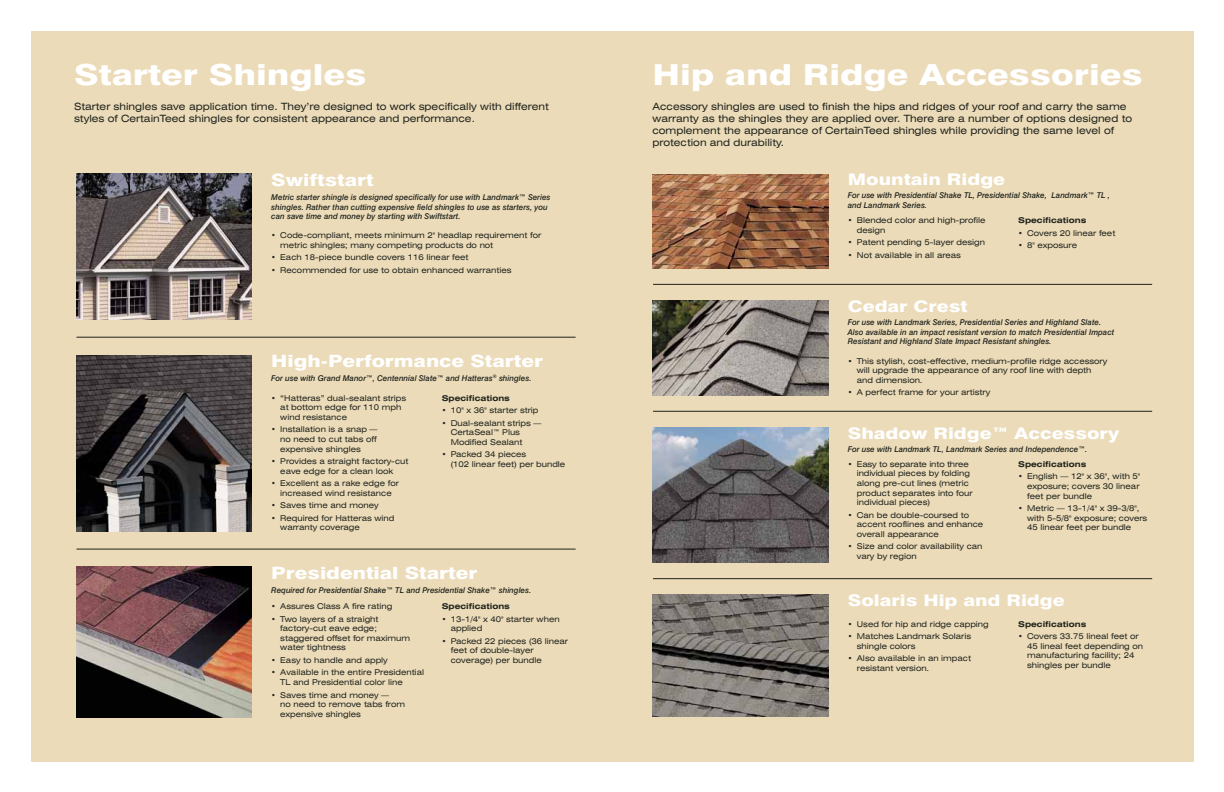
<style>
.page{position:relative;width:1224px;height:792px;background:#fff}
.page>*{position:absolute;margin:0;border:0;box-sizing:border-box;transform-origin:0 0}
.t1{font:800 29px "Swiss 721 BT";color:#fff;scale:1.25 1}
.t2{font:800 17px "Swiss 721 BT";color:#fff;scale:1.25 1}
.t3{font:800 16px "Swiss 721 BT";color:#fff;scale:1.25 1}
.t4{font:expanded 10px/12px "Swiss 721 BT";color:#20231e}
.t5{font:expanded 8px/9.6px "Swiss 721 BT";color:#20231e}
.t6{font:italic 500 8px/9.6px "Swiss 721 BT";color:#20231e}
.t7{font:700 expanded 8px "Swiss 721 BT";color:#20231e}
</style>
<div class="page">
<div style="left:31px;top:31px;width:1162px;height:730px;background:#ebdbb8"></div>
<img style="left:76px;top:567px;width:176px;height:150px">
<img style="left:76px;top:355px;width:176px;height:176px">
<hr style="left:76px;top:549px;width:500px;height:1px;background:#20231e">
<img style="left:76px;top:174px;width:176px;height:146px">
<hr style="left:76px;top:337px;width:500px;height:1px;background:#20231e">
<img style="left:653px;top:174px;width:176px;height:95px">
<hr style="left:653px;top:284px;width:499px;height:1px;background:#20231e">
<img style="left:653px;top:428px;width:176px;height:135px">
<hr style="left:653px;top:411px;width:499px;height:1px;background:#20231e">
<img style="left:653px;top:595px;width:176px;height:121px">
<hr style="left:653px;top:578px;width:499px;height:1px;background:#20231e">
<img style="left:653px;top:301px;width:176px;height:94px">
<h1 class="t1" style="left:74px;top:64px;width:235px">Starter Shingles</h1>
<p class="t4" style="left:74px;top:101px;width:476px">Starter shingles save application time. They’re designed to work specifically with different styles of CertainTeed shingles for consistent appearance and performance.</p>
<h2 class="t2" style="left:271px;top:174px;width:83px">Swiftstart</h2>
<p class="t6" style="left:271px;top:193px;width:281px">Metric starter shingle is designed specifically for use with Landmark™ Series shingles. Rather than cutting expensive field shingles to use as starters, you can save time and money by starting with Swiftstart.</p>
<p class="t5" style="left:280px;top:231px;width:262px;text-indent:-9px">• Code-compliant, meets minimum 2" headlap requirement for metric shingles; many competing products do not</p>
<p class="t5" style="left:271px;top:254px;width:199px">• Each 18-piece bundle covers 116 linear feet</p>
<p class="t5" style="left:271px;top:266px;width:242px">• Recommended for use to obtain enhanced warranties</p>
<h2 class="t2" style="left:271px;top:355px;width:219px">High-Performance Starter</h2>
<p class="t6" style="left:271px;top:374px;width:262px">For use with Grand Manor™, Centennial Slate™ and Hatteras<sup>®</sup> shingles.</p>
<p class="t5" style="left:280px;top:394px;width:127px;text-indent:-9px">• “Hatteras” dual-sealant strips at bottom edge for 110 mph wind resistance</p>
<p class="t5" style="left:280px;top:425px;width:99px;text-align:justify;text-indent:-9px">• Installation is a snap — no need to cut tabs off expensive shingles</p>
<p class="t5" style="left:280px;top:457px;width:130px;text-indent:-9px">• Provides a straight factory-cut eave edge for a clean look</p>
<p class="t5" style="left:271px;top:479px;width:129px;text-align:center">• Excellent as a rake edge for increased wind resistance</p>
<p class="t5" style="left:271px;top:501px;width:109px">• Saves time and money</p>
<p class="t5" style="left:280px;top:514px;width:116px;text-indent:-9px">• Required for Hatteras wind warranty coverage</p>
<p class="t7" style="left:442px;top:395px;width:70px">Specifications</p>
<p class="t5" style="left:442px;top:406px;width:98px">• 10" x 36" starter strip</p>
<p class="t5" style="left:451px;top:419px;width:92px;text-indent:-9px">• Dual-sealant strips —<br>CertaSeal™ Plus<br>Modified Sealant</p>
<p class="t5" style="left:451px;top:450px;width:116px;text-indent:-9px">• Packed 34 pieces<br>(102 linear feet) per bundle</p>
<h2 class="t2" style="left:271px;top:567px;width:166px">Presidential Starter</h2>
<p class="t6" style="left:271px;top:586px;width:262px">Required for Presidential Shake™ TL and Presidential Shake™ shingles .</p>
<p class="t5" style="left:271px;top:602px;width:123px">• Assures Class A fire rating</p>
<p class="t5" style="left:280px;top:615px;width:131px;text-indent:-9px">• Two layers of a straight factory-cut eave edge; staggered offset for maximum water tightness</p>
<p class="t5" style="left:271px;top:656px;width:118px">• Easy to handle and apply</p>
<p class="t5" style="left:280px;top:668px;width:145px;text-indent:-9px">• Available in the entire Presidential<br>TL and Presidential color line</p>
<p class="t5" style="left:280px;top:691px;width:126px;text-indent:-9px">• Saves time and money —<br>no need to remove tabs from expensive shingles</p>
<p class="t7" style="left:442px;top:603px;width:70px">Specifications</p>
<p class="t5" style="left:451px;top:615px;width:110px;text-indent:-9px">• 13-1/4" x 40" starter when applied</p>
<p class="t5" style="left:451px;top:637px;width:119px;text-indent:-9px">• Packed 22 pieces (36 linear feet of double-layer coverage) per bundle</p>
<h1 class="t1" style="left:652px;top:64px;width:394px">Hip and Ridge Accessories</h1>
<p class="t4" style="left:653px;top:101px;width:481px">Accessory shingles are used to finish the hips and ridges of your roof and carry the same warranty as the shingles they are applied over. There are a number of options designed to complement the appearance of CertainTeed shingles while providing the same level of protection and durability.</p>
<h3 class="t3" style="left:848px;top:174px;width:127px">Mountain Ridge</h3>
<p class="t6" style="left:848px;top:192px;width:264px">For use with Presidential Shake TL, Presidential Shake, Landmark™ TL , and Landmark Series.</p>
<p class="t5" style="left:857px;top:216px;width:130px;text-indent:-9px">• Blended color and high-profile design</p>
<p class="t5" style="left:848px;top:238px;width:139px">• Patent pending 5-layer design</p>
<p class="t5" style="left:848px;top:251px;width:115px">• Not available in all areas</p>
<p class="t7" style="left:1018px;top:217px;width:70px">Specifications</p>
<p class="t5" style="left:1018px;top:229px;width:99px">• Covers 20 linear feet</p>
<p class="t5" style="left:1018px;top:241px;width:60px">• 8" exposure</p>
<h3 class="t3" style="left:848px;top:300px;width:97px">Cedar Crest</h3>
<p class="t6" style="left:848px;top:318px;width:268px">For use with Landmark Series, Presidential Series and Highland Slate.<br>Also available in an impact resistant version to match Presidential Impact<br>Resistant and Highland Slate Impact Resistant shingles.</p>
<p class="t5" style="left:857px;top:357px;width:252px;text-indent:-9px">• This stylish, cost-effective, medium-profile ridge accessory will upgrade the appearance of any roof line with depth and dimension.</p>
<p class="t5" style="left:848px;top:388px;width:144px">• A perfect frame for your artistry</p>
<h3 class="t3" style="left:848px;top:427px;width:219px">Shadow Ridge™ Accessory</h3>
<p class="t6" style="left:848px;top:445px;width:241px">For use with Landmark TL, Landmark Series and Independence™.</p>
<p class="t5" style="left:857px;top:460px;width:117px;text-indent:-9px">• Easy to separate into three individual pieces by folding along pre-cut lines (metric product separates into four individual pieces)</p>
<p class="t5" style="left:857px;top:511px;width:128px;text-indent:-9px">• Can be double-coursed to accent rooflines and enhance overall appearance</p>
<p class="t5" style="left:857px;top:543px;width:127px;text-indent:-9px">• Size and color availability can vary by region</p>
<p class="t7" style="left:1018px;top:461px;width:70px">Specifications</p>
<p class="t5" style="left:1027px;top:472px;width:115px;text-align:justify;text-indent:-9px">• English — 12" x 36", with 5" exposure; covers 30 linear feet per bundle</p>
<p class="t5" style="left:1027px;top:504px;width:122px;text-indent:-9px">• Metric — 13-1/4" x 39-3/8", with 5-5/8" exposure; covers<br>45 linear feet per bundle</p>
<h3 class="t3" style="left:848px;top:595px;width:175px">Solaris Hip and Ridge</h3>
<p class="t5" style="left:848px;top:620px;width:142px">• Used for hip and ridge capping</p>
<p class="t5" style="left:857px;top:632px;width:116px;text-indent:-9px">• Matches Landmark Solaris shingle colors</p>
<p class="t5" style="left:857px;top:654px;width:116px;text-indent:-9px">• Also available in an impact resistant version.</p>
<p class="t7" style="left:1018px;top:621px;width:70px">Specifications</p>
<p class="t5" style="left:1027px;top:632px;width:117px;text-indent:-9px">• Covers 33.75 lineal feet or<br>45 lineal feet depending on manufacturing facility; 24 shingles per bundle</p>
</div>
